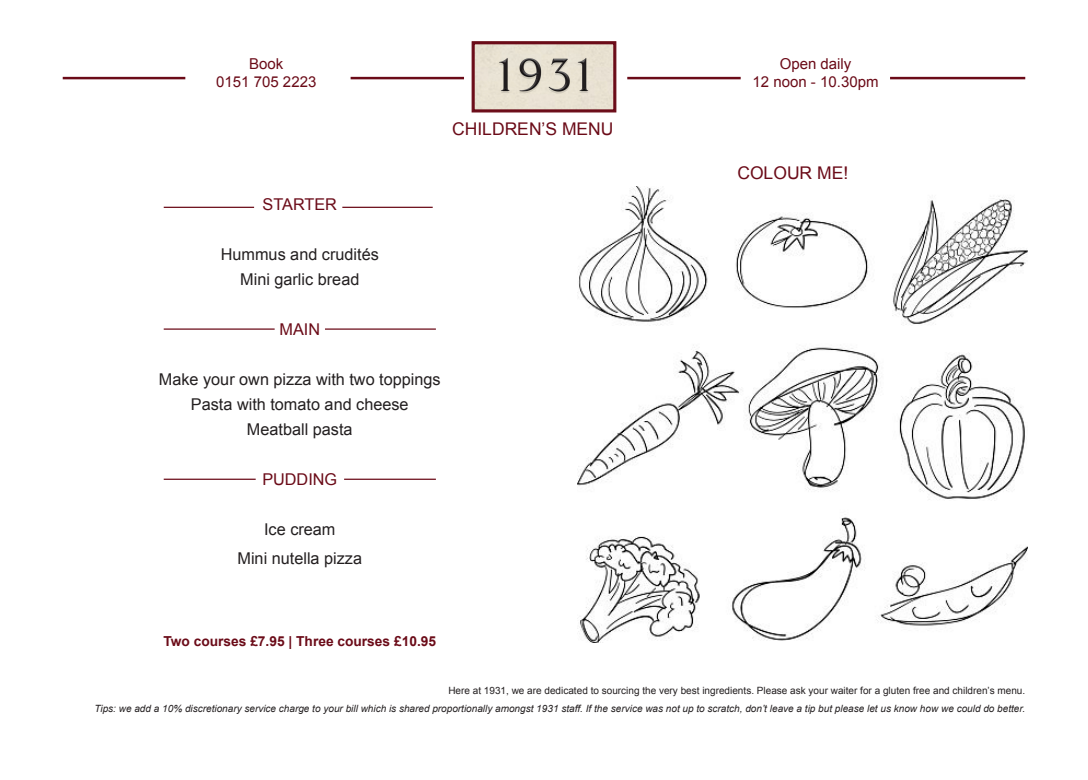
<style>
.page{position:relative;width:1088px;height:780px;background:#fff}
.page>*{position:absolute;margin:0;border:0;box-sizing:border-box;transform-origin:0 0}
.t1{font:17.5px "Arial";color:#6b0b18}
.t2{font:16.25px "Arial";color:#231f20}
.t3{font:16.25px "Arial";color:#6b0b18}
.t4{font:15px "Arial";color:#6b0b18}
.t5{font:700 13.75px "Arial";color:#6b0b18}
.t6{font:italic 10px "Arial";color:#231f20}
.t7{font:10px "Arial";color:#231f20}
</style>
<div class="page">
<img style="left:475px;top:45px;width:138px;height:64px">
<div style="left:472px;top:42px;width:144px;height:70px;border:2px solid #6b0b18"></div>
<hr style="left:627px;top:77px;width:114px;height:2px;background:#6b0b18">
<hr style="left:890px;top:77px;width:135px;height:2px;background:#6b0b18">
<hr style="left:351px;top:77px;width:113px;height:2px;background:#6b0b18">
<hr style="left:63px;top:77px;width:122px;height:2px;background:#6b0b18">
<hr style="left:342px;top:207px;width:91px;height:1px;background:#6b0b18">
<hr style="left:164px;top:328px;width:111px;height:2px;background:#6b0b18">
<hr style="left:344px;top:478px;width:92px;height:2px;background:#6b0b18">
<img style="left:578px;top:186px;width:449px;height:456px">
<hr style="left:164px;top:207px;width:90px;height:1px;background:#6b0b18">
<hr style="left:325px;top:328px;width:111px;height:2px;background:#6b0b18">
<hr style="left:164px;top:478px;width:92px;height:2px;background:#6b0b18">
<p class="t4" style="left:249px;top:53px;width:36px">Book</p>
<p class="t4" style="left:216px;top:71px;width:102px">0151 705 2223</p>
<p class="t1" style="left:452px;top:117px;width:163px">CHILDREN’S MENU</p>
<p class="t3" style="left:263px;top:193px;width:76px">STARTER</p>
<p class="t2" style="left:221px;top:243px;width:160px">Hummus and crudités</p>
<p class="t2" style="left:240px;top:268px;width:121px">Mini garlic bread</p>
<p class="t3" style="left:279px;top:318px;width:42px">MAIN</p>
<p class="t2" style="left:159px;top:368px;width:283px">Make your own pizza with two toppings</p>
<p class="t2" style="left:191px;top:393px;width:219px">Pasta with tomato and cheese</p>
<p class="t2" style="left:247px;top:418px;width:107px">Meatball pasta</p>
<p class="t3" style="left:262px;top:468px;width:76px">PUDDING</p>
<p class="t2" style="left:264px;top:518px;width:73px">Ice cream</p>
<p class="t2" style="left:237px;top:547px;width:126px">Mini nutella pizza</p>
<p class="t5" style="left:163px;top:632px;width:274px">Two courses £7.95 | Three courses £10.95</p>
<p class="t4" style="left:780px;top:53px;width:73px">Open daily</p>
<p class="t4" style="left:752px;top:71px;width:127px">12 noon - 10.30pm</p>
<p class="t1" style="left:737px;top:162px;width:112px">COLOUR ME!</p>
<p class="t7" style="left:448px;top:683px;width:578px">Here at 1931, we are dedicated to sourcing the very best ingredients. Please ask your waiter for a gluten free and children’s menu.</p>
<p class="t6" style="left:94px;top:702px;width:932px">Tips: we add a 10% discretionary service charge to your bill which is shared proportionally amongst 1931 staff. If the service was not up to scratch, don’t leave a tip but please let us know how we could do better.</p>
</div>
